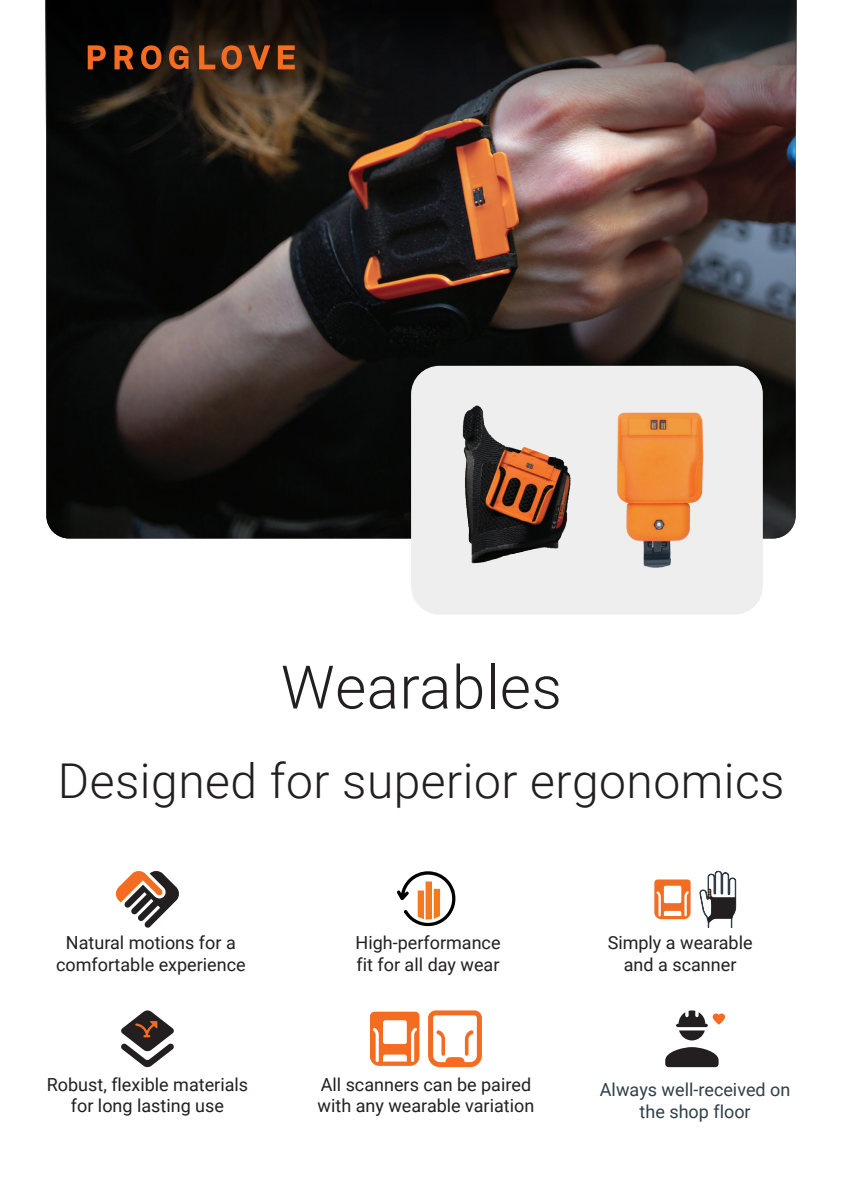
<style>
.page{position:relative;width:842px;height:1191px;background:#fff}
.page>*{position:absolute;margin:0;border:0;box-sizing:border-box;transform-origin:0 0}
.t1{font:300 60px "Roboto";letter-spacing:.01em;color:#231f20}
.t2{font:300 48px "Roboto";letter-spacing:.01em;color:#231f20}
.t3{font:18px/21.6px "Roboto";color:#231f20;text-align:center}
.t4{font:18px/21.6px "Roboto";color:#303e49;text-align:center}
</style>
<div class="page">
<img style="left:46px;top:184px;width:750px;height:354px">
<img style="left:45px;top:0;width:752px;height:184px">
<svg style="left:370px;top:1011px;width:50px;height:54px"></svg>
<svg style="left:428px;top:1010px;width:54px;height:57px"></svg>
<svg style="left:116px;top:871px;width:63px;height:57px"></svg>
<svg style="left:665px;top:1047px;width:54px;height:20px"></svg>
<svg style="left:676px;top:1010px;width:49px;height:30px"></svg>
<svg style="left:699px;top:870px;width:37px;height:58px"></svg>
<svg style="left:654px;top:879px;width:37px;height:40px"></svg>
<svg style="left:397px;top:871px;width:59px;height:56px"></svg>
<svg style="left:121px;top:1010px;width:53px;height:57px"></svg>
<svg style="left:88px;top:45px;width:18px;height:24px"></svg>
<svg style="left:114px;top:45px;width:19px;height:24px"></svg>
<svg style="left:141px;top:45px;width:20px;height:24px"></svg>
<svg style="left:169px;top:45px;width:19px;height:24px"></svg>
<svg style="left:199px;top:45px;width:16px;height:24px"></svg>
<svg style="left:221px;top:45px;width:21px;height:24px"></svg>
<svg style="left:248px;top:45px;width:22px;height:24px"></svg>
<svg style="left:278px;top:45px;width:17px;height:24px"></svg>
<div style="left:411px;top:366px;width:352px;height:248px;background:#eeeeef;border-radius:28px"></div>
<img style="left:462px;top:405px;width:109px;height:159px">
<img style="left:617px;top:412px;width:87px;height:156px">
<p class="t1" style="left:281px;top:645px;width:282px">Wearables</p>
<p class="t2" style="left:58px;top:747px;width:728px">Designed for superior ergonomics</p>
<p class="t3" style="left:56px;top:931px;width:191px">Natural motions for a comfortable experience</p>
<p class="t3" style="left:47px;top:1072px;width:203px">Robust, flexible materials</p>
<p class="t3" style="left:71px;top:1094px;width:155px">for long lasting use</p>
<p class="t3" style="left:355px;top:931px;width:147px">High-performance</p>
<p class="t3" style="left:357px;top:953px;width:144px">fit for all day wear</p>
<p class="t3" style="left:321px;top:1072px;width:212px">All scanners can be paired</p>
<p class="t3" style="left:318px;top:1094px;width:218px">with any wearable variation</p>
<p class="t3" style="left:608px;top:931px;width:146px">Simply a wearable</p>
<p class="t3" style="left:624px;top:953px;width:114px">and a scanner</p>
<p class="t4" style="left:600px;top:1078px;width:192px">Always well-received on the shop floor</p>
</div>
